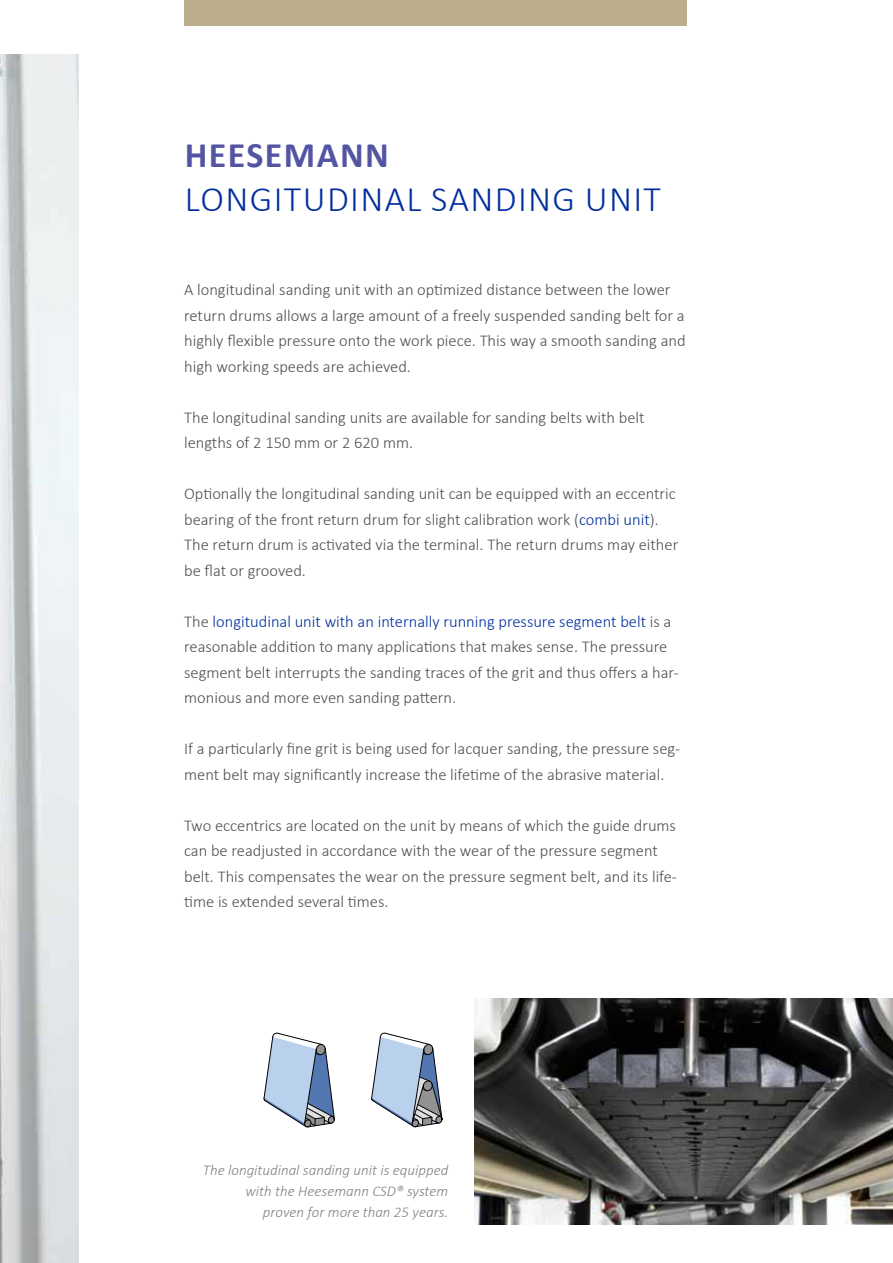
<style>
.page{position:relative;width:893px;height:1263px;background:#fff}
.page>*{position:absolute;margin:0;border:0;box-sizing:border-box;transform-origin:0 0}
.t1{font:300 36px "Calibri";letter-spacing:.04em;color:#002f9d}
.t2{font:700 36px "Calibri";letter-spacing:.04em;color:#5455a2}
.t3{font:300 16.5px/25.5px "Calibri";color:#504f53}
.t4{font:italic 300 15px/21px "Calibri";color:#818084;text-align:right}
.s1{color:#002f9d}
</style>
<div class="page">
<div style="left:184px;top:0;width:503px;height:26px;background:#bcae8d"></div>
<img style="left:474px;top:999px;width:419px;height:226px">
<svg style="left:371px;top:1032px;width:72px;height:96px"></svg>
<svg style="left:263px;top:1032px;width:72px;height:96px"></svg>
<img style="left:0;top:54px;width:79px;height:1209px">
<h1 class="t2" style="left:185px;top:132px;width:201px">HEESEMANN</h1>
<h1 class="t1" style="left:185px;top:176px;width:478px">Longitudinal sanding unit</h1>
<p class="t3" style="left:184px;top:277px;width:503px">A longitudinal sanding unit with an optimized distance between the lower return drums allows a large amount of a freely suspended sanding belt for a highly flexible pressure onto the work piece. This way a smooth sanding and high working speeds are achieved.</p>
<p class="t3" style="left:184px;top:404px;width:462px">The longitudinal sanding units are available for sanding belts with belt lengths of 2 150 mm or 2 620 mm.</p>
<p class="t3" style="left:184px;top:481px;width:496px">Optionally the longitudinal sanding unit can be equipped with an eccentric bearing of the front return drum for slight calibration work (<span class="s1">combi unit</span>).<br>The return drum is activated via the terminal. The return drums may either be flat or grooved.</p>
<p class="t3" style="left:184px;top:608px;width:496px">The <span class="s1">longitudinal unit with an internally running pressure segment belt</span> is a reasonable addition to many applications that makes sense. The pressure segment belt interrupts the sanding traces of the grit and thus offers a har&shy;monious and more even sanding pattern.</p>
<p class="t3" style="left:184px;top:736px;width:498px">If a particularly fine grit is being used for lacquer sanding, the pressure seg&shy;ment belt may significantly increase the lifetime of the abrasive material.</p>
<p class="t3" style="left:184px;top:812px;width:494px">Two eccentrics are located on the unit by means of which the guide drums can be readjusted in accordance with the wear of the pressure segment belt. This compensates the wear on the pressure segment belt, and its life&shy;time is extended several times.</p>
<p class="t4" style="left:203px;top:1160px;width:247px">The longitudinal sanding unit is equipped with the Heesemann CSD® system proven for more than 25 years.</p>
</div>
